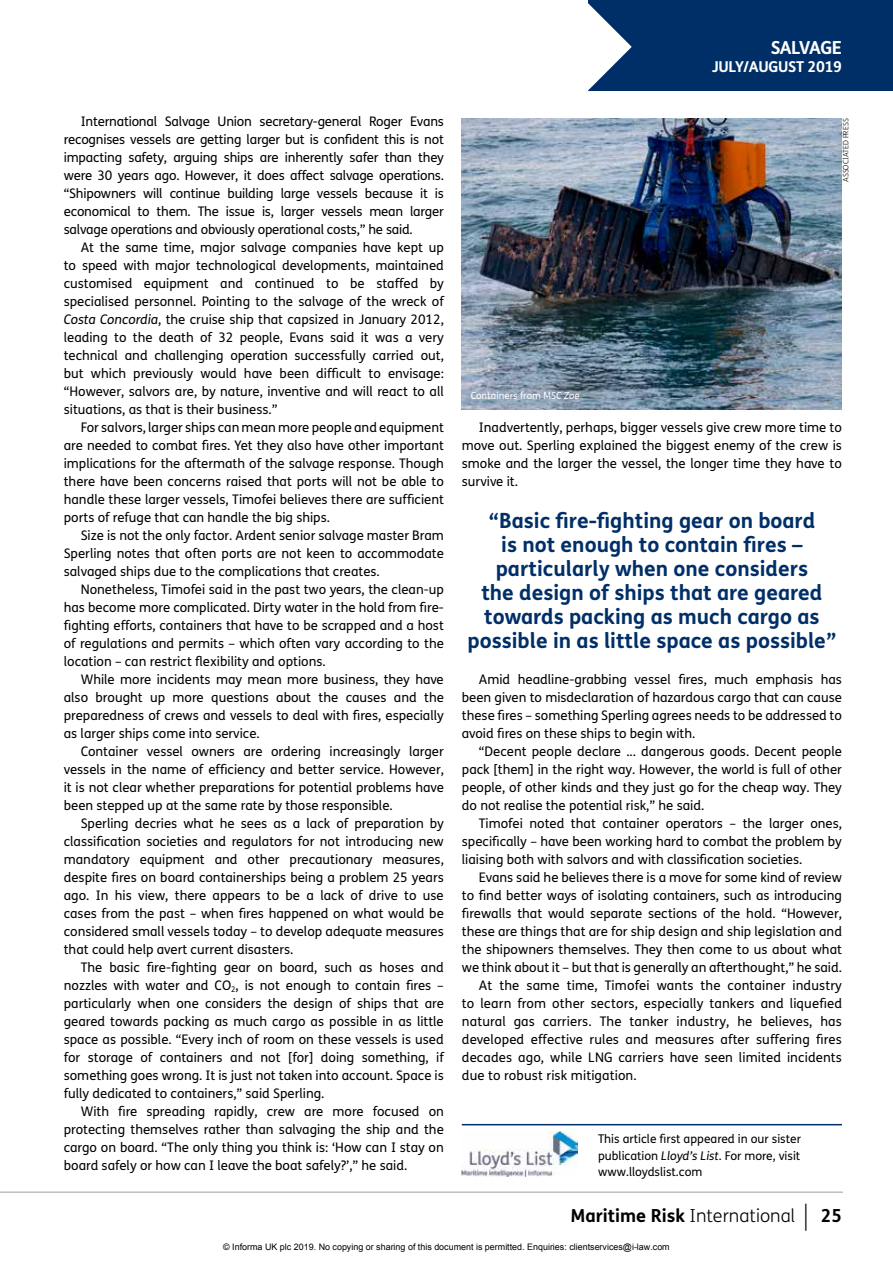
<style>
.page{position:relative;width:893px;height:1263px;background:#fff}
.page>*{position:absolute;margin:0;border:0;box-sizing:border-box;transform-origin:0 0}
.t1{font:700 21px/24px "FS Me";color:#002f68;text-align:center}
.t2{font:700 18px "FS Me";color:#000}
.t3{font:700 18px "FS Me";letter-spacing:-.04em;color:#fff}
.t4{font:700 15px "FS Me";letter-spacing:-.02em;color:#fff}
.t5{font:13.2px/18px "FS Me";color:#000;text-align:justify}
.t6{font:12px/16.5px "FS Me";color:#000;text-align:justify}
.t7{font:9.75px "FS Me";color:#fff}
.t8{font:9px "Arial";color:#000}
.t9{font:300 7.5px "FS Me";color:#000}
.s1{font-style:italic}
.s2{font-weight:300}
.s3{font-family:"Myriad Pro";font-weight:300;font-size:27px}
</style>
<div class="page">
<div style="left:588px;top:0;width:305px;height:90px;background:#002f68"></div>
<svg style="left:588px;top:3px;width:44px;height:87px"></svg>
<img style="left:462px;top:1131px;width:115px;height:46px">
<hr style="left:462px;top:1124px;width:380px;height:1px;background:#002f68">
<hr style="left:0;top:1192px;width:843px;height:1px;background:#9d9d9c">
<img style="left:462px;top:118px;width:380px;height:291px">
<h2 class="t3" style="left:771px;top:33px;width:73px">SALVAGE</h2>
<p class="t4" style="left:712px;top:55px;width:132px">JULY/AUGUST 2019</p>
<p class="t5" style="left:64px;top:112px;width:382px;text-indent:17px">International Salvage Union secretary-general Roger Evans recognises vessels are getting larger but is confident this is not impacting safety, arguing ships are inherently safer than they were 30 years ago. However, it does affect salvage operations. “Shipowners will continue building large vessels because it is economical to them. The issue is, larger vessels mean larger salvage operations and obviously operational costs,” he said.</p>
<p class="t5" style="left:64px;top:238px;width:382px;text-indent:17px">At the same time, major salvage companies have kept up to speed with major technological developments, maintained customised equipment and continued to be staffed by specialised personnel. Pointing to the salvage of the wreck of <span class="s1">Costa Concordia</span>, the cruise ship that capsized in January 2012, leading to the death of 32 people, Evans said it was a very technical and challenging operation successfully carried out, but which previously would have been difficult to envisage: “However, salvors are, by nature, inventive and will react to all situations, as that is their business.”</p>
<p class="t5" style="left:64px;top:418px;width:382px;text-indent:17px">For salvors, larger ships can mean more people and equipment are needed to combat fires. Yet they also have other important implications for the aftermath of the salvage response. Though there have been concerns raised that ports will not be able to handle these larger vessels, Timofei believes there are sufficient ports of refuge that can handle the big ships.</p>
<p class="t5" style="left:64px;top:526px;width:382px;text-indent:17px">Size is not the only factor. Ardent senior salvage master Bram Sperling notes that often ports are not keen to accommodate salvaged ships due to the complications that creates.</p>
<p class="t5" style="left:64px;top:580px;width:382px;text-indent:17px">Nonetheless, Timofei said in the past two years, the clean-up has become more complicated. Dirty water in the hold from fire&shy;fighting efforts, containers that have to be scrapped and a host of regulations and permits – which often vary according to the location – can restrict flexibility and options.</p>
<p class="t5" style="left:64px;top:670px;width:382px;text-indent:17px">While more incidents may mean more business, they have also brought up more questions about the causes and the preparedness of crews and vessels to deal with fires, especially as larger ships come into service.</p>
<p class="t5" style="left:64px;top:742px;width:382px;text-indent:17px">Container vessel owners are ordering increasingly larger vessels in the name of efficiency and better service. However, it is not clear whether preparations for potential problems have been stepped up at the same rate by those responsible.</p>
<p class="t5" style="left:64px;top:814px;width:382px;text-indent:17px">Sperling decries what he sees as a lack of preparation by classification societies and regulators for not introducing new mandatory equipment and other precautionary measures, despite fires on board containerships being a problem 25 years ago. In his view, there appears to be a lack of drive to use cases from the past – when fires happened on what would be considered small vessels today – to develop adequate measures that could help avert current disasters.</p>
<p class="t5" style="left:64px;top:958px;width:382px;text-indent:17px">The basic fire-fighting gear on board, such as hoses and nozzles with water and CO<sub>2</sub>, is not enough to contain fires – particularly when one considers the design of ships that are geared towards packing as much cargo as possible in as little space as possible. “Every inch of room on these vessels is used for storage of containers and not [for] doing something, if something goes wrong. It is just not taken into account. Space is fully dedicated to containers,” said Sperling.</p>
<p class="t5" style="left:64px;top:1102px;width:382px;text-indent:17px">With fire spreading rapidly, crew are more focused on protecting themselves rather than salvaging the ship and the cargo on board. “The only thing you think is: ‘How can I stay on board safely or how can I leave the boat safely?’,” he said.</p>
<p class="t7" style="left:471px;top:389px;width:111px">Containers from MSC <span class="s1">Zoe</span></p>
<p class="t9" style="left:841px;top:182px;width:65px;rotate:-90deg">ASSOCIATED PRESS</p>
<p class="t5" style="left:462px;top:418px;width:382px;text-indent:17px">Inadvertently, perhaps, bigger vessels give crew more time to move out. Sperling explained the biggest enemy of the crew is smoke and the larger the vessel, the longer time they have to survive it.</p>
<h1 class="t1" style="left:467px;top:507px;width:370px">“Basic fire-fighting gear on board<br>is not enough to contain fires – particularly when one considers<br>the design of ships that are geared towards packing as much cargo as possible in as little space as possible”</h1>
<p class="t5" style="left:462px;top:670px;width:382px;text-indent:17px">Amid headline-grabbing vessel fires, much emphasis has been given to misdeclaration of hazardous cargo that can cause these fires – something Sperling agrees needs to be addressed to avoid fires on these ships to begin with.</p>
<p class="t5" style="left:462px;top:742px;width:382px;text-indent:17px">“Decent people declare ... dangerous goods. Decent people pack [them] in the right way. However, the world is full of other people, of other kinds and they just go for the cheap way. They do not realise the potential risk,” he said.</p>
<p class="t5" style="left:462px;top:814px;width:382px;text-indent:17px">Timofei noted that container operators – the larger ones, specifically – have been working hard to combat the problem by liaising both with salvors and with classification societies.</p>
<p class="t5" style="left:479px;top:868px;width:365px">Evans said he believes there is a move for some kind of review</p>
<p class="t5" style="left:462px;top:886px;width:382px">to find better ways of isolating containers, such as introducing</p>
<p class="t5" style="left:462px;top:904px;width:382px">firewalls that would separate sections of the hold. “However,</p>
<p class="t5" style="left:462px;top:922px;width:382px">these are things that are for ship design and ship legislation and</p>
<p class="t5" style="left:462px;top:940px;width:382px">the shipowners themselves. They then come to us about what</p>
<p class="t5" style="left:462px;top:958px;width:382px">we think about it – but that is generally an afterthought,” he said.</p>
<p class="t5" style="left:479px;top:976px;width:365px">At the same time, Timofei wants the container industry</p>
<p class="t5" style="left:462px;top:994px;width:382px">to learn from other sectors, especially tankers and liquefied</p>
<p class="t5" style="left:462px;top:1012px;width:382px">natural gas carriers. The tanker industry, he believes, has</p>
<p class="t5" style="left:462px;top:1030px;width:382px">developed effective rules and measures after suffering fires</p>
<p class="t5" style="left:462px;top:1048px;width:382px">decades ago, while LNG carriers have seen limited incidents</p>
<p class="t5" style="left:462px;top:1066px;width:176px">due to robust risk mitigation.</p>
<p class="t6" style="left:598px;top:1131px;width:204px">This article first appeared in our sister publication <span class="s1">Lloyd’s List</span>. For more, visit www.lloydslist.com</p>
<h2 class="t2" style="left:570px;top:1202px;width:273px">Maritime Risk <span class="s2">International</span> <span class="s3">|</span> 25</h2>
<p class="t8" style="left:223px;top:1241px;width:448px">© Informa UK plc 2019. No copying or sharing of this document is permitted. Enquiries: clientservices@i-law.com</p>
</div>
